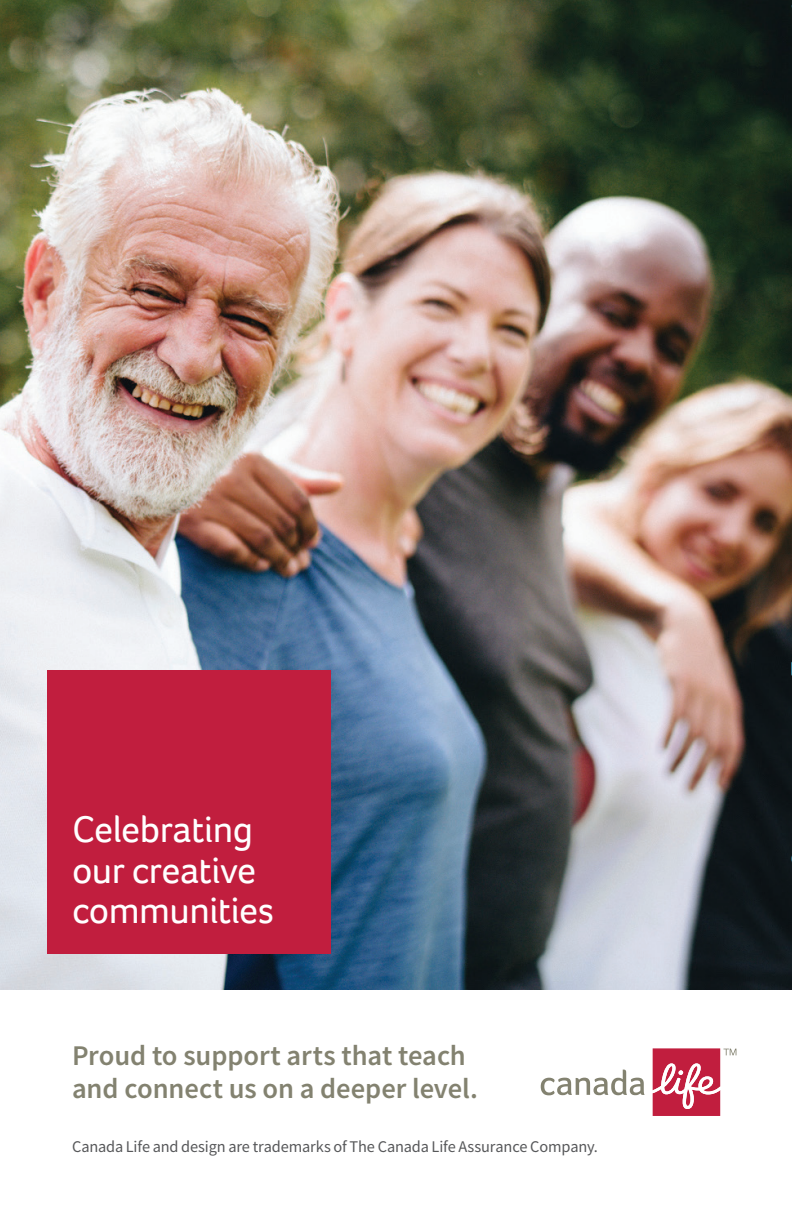
<style>
.page{position:relative;width:792px;height:1224px;background:#fff}
.page>*{position:absolute;margin:0;border:0;box-sizing:border-box;transform-origin:0 0}
.t1{font:38px/40.8px "Foco";letter-spacing:-.015em;color:#fff}
.t2{font:600 28.6px/32.6px "Source Sans Pro";letter-spacing:-.005em;color:#838270}
.t3{font:16.4px "Source Sans Pro";letter-spacing:-.01em;color:#57585a}
</style>
<div class="page">
<img style="left:0;top:0;width:791px;height:990px">
<div style="left:48px;top:671px;width:283px;height:283px;background:#c11e3e"></div>
<svg style="left:541px;top:1070px;width:104px;height:25px"></svg>
<svg style="left:653px;top:1048px;width:83px;height:68px"></svg>
<img style="left:791px;top:0;width:1px;height:990px">
<p class="t1" style="left:72px;top:808px;width:204px">Celebrating our creative communities</p>
<p class="t2" style="left:72px;top:1039px;width:408px">Proud to support arts that teach and connect us on a deeper level.</p>
<p class="t3" style="left:72px;top:1136px;width:528px">Canada Life and design are trademarks of The Canada Life Assurance Company.</p>
</div>
